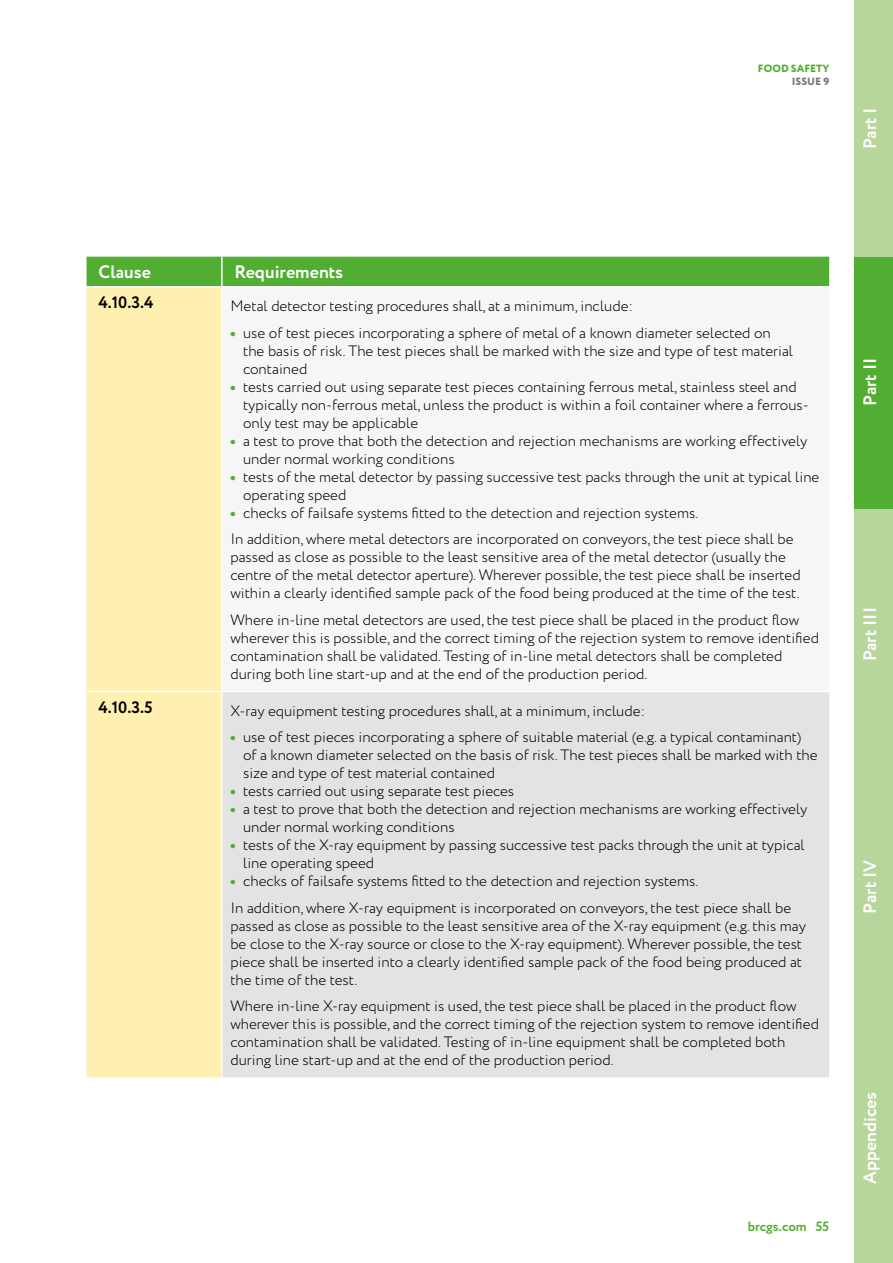
<style>
.page{position:relative;width:893px;height:1263px;background:#fff}
.page>*{position:absolute;margin:0;border:0;box-sizing:border-box;transform-origin:0 0}
.t1{font:700 18px "Circe";color:#fff}
.t2{font:700 16.5px "Circe";color:#000}
.t3{font:300 15px/18px "Circe";color:#000}
.t4{font:700 13.5px "Circe";color:#52ae32}
.t5{font:800 10.5px "Circe";color:#52ae32}
.t6{font:800 10.5px "Circe";color:#74777b}
.s1{font-weight:800;color:#52ae32}
</style>
<div class="page">
<div style="left:855px;top:509px;width:38px;height:252px;background:#b7d69b"></div>
<div style="left:855px;top:761px;width:38px;height:252px;background:#b7d69b"></div>
<div style="left:855px;top:1012px;width:38px;height:251px;background:#b7d69b"></div>
<div style="left:855px;top:256px;width:38px;height:252px;background:#52ae32"></div>
<div style="left:855px;top:0;width:38px;height:256px;background:#b7d69b"></div>
<div style="left:87px;top:257px;width:742px;height:29px;background:#52ae32"></div>
<div style="left:87px;top:288px;width:134px;height:789px;background:#ffefb1"></div>
<div style="left:222px;top:287px;width:608px;height:404px;background:#f6f6f6"></div>
<div style="left:222px;top:691px;width:608px;height:387px;background:#e3e3e3"></div>
<hr style="left:221px;top:257px;width:2px;height:29px;background:#fff">
<hr style="left:222px;top:286px;width:609px;height:2px;background:#fff">
<hr style="left:829px;top:288px;width:2px;height:403px;background:#fff">
<hr style="left:223px;top:691px;width:608px;height:1px;background:#fff">
<hr style="left:829px;top:692px;width:2px;height:385px;background:#fff">
<hr style="left:223px;top:1077px;width:608px;height:2px;background:#fff">
<hr style="left:221px;top:288px;width:2px;height:403px;background:#fff">
<hr style="left:85px;top:691px;width:138px;height:1px;background:#fff">
<hr style="left:221px;top:692px;width:2px;height:385px;background:#fff">
<hr style="left:85px;top:1077px;width:138px;height:2px;background:#fff">
<p class="t5" style="left:758px;top:61px;width:73px">FOOD SAFETY</p>
<p class="t6" style="left:792px;top:75px;width:39px">ISSUE 9</p>
<p class="t1" style="left:858px;top:149px;width:43px;rotate:-90deg">Part I</p>
<p class="t1" style="left:99px;top:260px;width:54px">Clause</p>
<p class="t1" style="left:235px;top:260px;width:110px">Requirements</p>
<p class="t2" style="left:99px;top:291px;width:56px">4.10.3.4</p>
<p class="t3" style="left:230px;top:297px;width:404px">Metal detector testing procedures shall, at a minimum, include:</p>
<p class="t3" style="left:243px;top:324px;width:552px;text-indent:-13px"><span class="s1">•</span> use of test pieces incorporating a sphere of metal of a known diameter selected on the basis of risk. The test pieces shall be marked with the size and type of test material contained</p>
<p class="t3" style="left:243px;top:378px;width:567px;text-indent:-13px"><span class="s1">•</span> tests carried out using separate test pieces containing ferrous metal, stainless steel and typically non-ferrous metal, unless the product is within a foil container where a ferrous&shy;only test may be applicable</p>
<p class="t3" style="left:243px;top:432px;width:566px;text-indent:-13px"><span class="s1">•</span> a test to prove that both the detection and rejection mechanisms are working effectively under normal working conditions</p>
<p class="t3" style="left:243px;top:468px;width:578px;text-indent:-13px"><span class="s1">•</span> tests of the metal detector by passing successive test packs through the unit at typical line operating speed</p>
<p class="t3" style="left:230px;top:500px;width:565px;line-height:26.5px"><span class="s1">•</span> checks of failsafe systems fitted to the detection and rejection systems.<br>In addition, where metal detectors are incorporated on conveyors, the test piece shall be</p>
<p class="t3" style="left:230px;top:548px;width:572px">passed as close as possible to the least sensitive area of the metal detector (usually the centre of the metal detector aperture). Wherever possible, the test piece shall be inserted within a clearly identified sample pack of the food being produced at the time of the test.</p>
<p class="t3" style="left:230px;top:611px;width:590px">Where in-line metal detectors are used, the test piece shall be placed in the product flow wherever this is possible, and the correct timing of the rejection system to remove identified contamination shall be validated. Testing of in-line metal detectors shall be completed during both line start-up and at the end of the production period.</p>
<p class="t2" style="left:99px;top:696px;width:56px">4.10.3.5</p>
<p class="t3" style="left:230px;top:702px;width:416px">X-ray equipment testing procedures shall, at a minimum, include:</p>
<p class="t3" style="left:243px;top:729px;width:576px;text-indent:-13px"><span class="s1">•</span> use of test pieces incorporating a sphere of suitable material (e.g. a typical contaminant) of a known diameter selected on the basis of risk. The test pieces shall be marked with the size and type of test material contained</p>
<p class="t3" style="left:230px;top:783px;width:285px"><span class="s1">•</span> tests carried out using separate test pieces</p>
<p class="t3" style="left:243px;top:801px;width:566px;text-indent:-13px"><span class="s1">•</span> a test to prove that both the detection and rejection mechanisms are working effectively under normal working conditions</p>
<p class="t3" style="left:243px;top:837px;width:563px;text-indent:-13px"><span class="s1">•</span> tests of the X-ray equipment by passing successive test packs through the unit at typical line operating speed</p>
<p class="t3" style="left:230px;top:868px;width:562px;line-height:26.5px"><span class="s1">•</span> checks of failsafe systems fitted to the detection and rejection systems.<br>In addition, where X-ray equipment is incorporated on conveyors, the test piece shall be</p>
<p class="t3" style="left:230px;top:917px;width:577px">passed as close as possible to the least sensitive area of the X-ray equipment (e.g. this may be close to the X-ray source or close to the X-ray equipment). Wherever possible, the test piece shall be inserted into a clearly identified sample pack of the food being produced at the time of the test.</p>
<p class="t3" style="left:230px;top:998px;width:590px">Where in-line X-ray equipment is used, the test piece shall be placed in the product flow wherever this is possible, and the correct timing of the rejection system to remove identified contamination shall be validated. Testing of in-line equipment shall be completed both during line start-up and at the end of the production period.</p>
<p class="t4" style="left:748px;top:1217px;width:83px">brcgs.com 55</p>
<p class="t1" style="left:858px;top:406px;width:49px;rotate:-90deg">Part II</p>
<p class="t1" style="left:858px;top:661px;width:56px;rotate:-90deg">Part III</p>
<p class="t1" style="left:858px;top:913px;width:55px;rotate:-90deg">Part IV</p>
<p class="t1" style="left:858px;top:1184px;width:94px;rotate:-90deg">Appendices</p>
</div>
